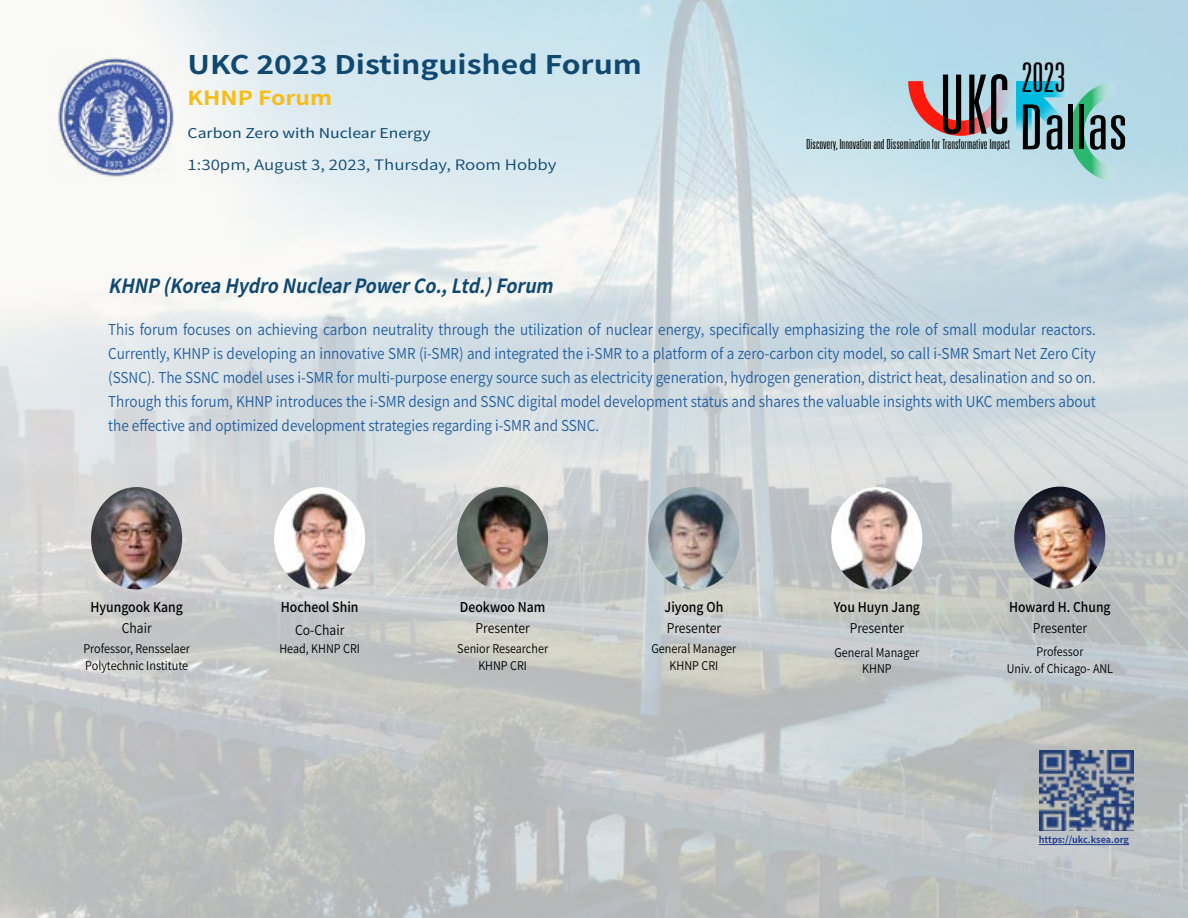
<style>
.page{position:relative;width:1188px;height:918px;background:#fff}
.page>*{position:absolute;margin:0;border:0;box-sizing:border-box;transform-origin:0 0}
.t1{font:300 ultra-condensed 81.9px "Univers LT";color:#000;scale:.96 1}
.t2{font:300 ultra-condensed 62.25px "Univers 49";color:#000;scale:1.21 1}
.t3{font:300 ultra-condensed 41.4px "Univers 49";color:#000;scale:.96 1}
.t4{font:700 25.65px "Source Han Sans K";color:#0f4972;scale:1.17 1}
.t5{font:italic 700 19.5px "Source Han Sans K";color:#0f4972;scale:.91 1}
.t6{font:700 19.5px "Source Han Sans K";color:#f8bc16;scale:1.17 1}
.t7{font:15px/24px "Source Han Sans K";color:#215e9e;text-align:justify;scale:.91 1}
.t8{font:14.4px "Source Han Sans K";color:#0f4972;scale:1.17 1}
.t9{font:300 ultra-condensed 13.95px "Univers LT";color:#000;scale:.96 1}
.t10{font:500 13.5px "Source Han Sans K";color:#000;scale:.91 1}
.t11{font:13.5px "Source Han Sans K";color:#000;scale:.91 1}
.t12{font:13.5px "Source Han Sans K";color:#0f4972;scale:1.17 1}
.t13{font:500 13.5px "Source Han Sans K";color:#000;scale:.9 1}
.t14{font:12px/16.5px "Source Han Sans K";color:#000;text-align:center;scale:.91 1}
.t15{font:12px/16.5px "Source Han Sans K";color:#000;text-align:center;scale:.9 1}
.t16{font:700 9.3px "Source Han Sans K";color:#25408f}
</style>
<div class="page">
<img style="left:0;top:0;width:1188px;height:918px">
<svg style="left:901px;top:66px;width:233px;height:117px;background:#adced6"></svg>
<img style="left:54px;top:54px;width:122px;height:123px">
<img style="left:91px;top:487px;width:91px;height:102px">
<img style="left:1040px;top:750px;width:93px;height:80px">
<hr style="left:1039px;top:844px;width:90px;height:1px;background:#25408f">
<img style="left:274px;top:487px;width:91px;height:102px">
<img style="left:457px;top:487px;width:91px;height:102px">
<img style="left:648px;top:487px;width:91px;height:102px">
<img style="left:831px;top:487px;width:91px;height:102px">
<img style="left:1014px;top:487px;width:91px;height:102px">
<h3 class="t4" style="left:188px;top:51px;width:390px">UKC 2023 Distinguished Forum</h3>
<h3 class="t6" style="left:188px;top:87px;width:125px">KHNP Forum</h3>
<p class="t12" style="left:188px;top:125px;width:209px">Carbon Zero with Nuclear Energy</p>
<p class="t8" style="left:188px;top:157px;width:317px">1:30pm, August 3, 2023, Thursday, Room Hobby</p>
<h1 class="t1" style="left:939px;top:62px;width:74px">UKC</h1>
<p class="t9" style="left:806px;top:137px;width:214px">Discovery, Innovation and Dissemination forTransformative Impact</p>
<h3 class="t3" style="left:1022px;top:56px;width:47px">2023</h3>
<h2 class="t2" style="left:1019px;top:95px;width:92px">Dallas</h2>
<h3 class="t5" style="left:108px;top:275px;width:502px">KHNP(KoreaHydroNuclearPowerCo.,Ltd.)Forum</h3>
<p class="t7" style="left:108px;top:318px;width:1087px">This forum focuses on achieving carbon neutrality through the utilization of nuclear energy, specifically emphasizing the role of small modular reactors.<br>Currently, KHNP is developing an innovative SMR (i-SMR) and integrated the i-SMR to a platform of a zero-carbon city model, so call i-SMR Smart Net Zero City (SSNC). The SSNC model uses i-SMR for multi-purpose energy source such as electricity generation, hydrogen generation, district heat, desalination and so on.<br>Through this forum, KHNP introduces the i-SMR design and SSNC digital model development status and shares the valuable insights with UKC members about the effective and optimized development strategies regarding i-SMR and SSNC.</p>
<p class="t10" style="left:90px;top:600px;width:103px">Hyungook Kang</p>
<p class="t11" style="left:122px;top:621px;width:34px">Chair</p>
<p class="t14" style="left:83px;top:641px;width:119px;text-align:left">Professor, Rensselaer<br>Polytechnic Institute</p>
<p class="t10" style="left:281px;top:600px;width:87px">Hocheol Shin</p>
<p class="t11" style="left:295px;top:622px;width:56px">Co-Chair</p>
<p class="t14" style="left:279px;top:641px;width:90px">Head, KHNP CRI</p>
<p class="t10" style="left:460px;top:600px;width:95px">Deokwoo Nam</p>
<p class="t11" style="left:476px;top:621px;width:61px">Presenter</p>
<p class="t14" style="left:457px;top:641px;width:101px">Senior Researcher<br>KHNP CRI</p>
<p class="t10" style="left:665px;top:600px;width:66px">Jiyong Oh</p>
<p class="t10" style="left:834px;top:600px;width:96px">You Huyn Jang</p>
<p class="t11" style="left:667px;top:621px;width:61px">Presenter</p>
<p class="t11" style="left:850px;top:621px;width:61px">Presenter</p>
<p class="t13" style="left:1009px;top:599px;width:114px">Howard H. Chung</p>
<p class="t11" style="left:1033px;top:620px;width:61px">Presenter</p>
<p class="t14" style="left:651px;top:641px;width:95px">General Manager<br>KHNP CRI</p>
<p class="t14" style="left:834px;top:645px;width:95px">General Manager<br>KHNP</p>
<p class="t15" style="left:1007px;top:644px;width:120px">Professor<br>Univ. of Chicago- ANL</p>
<p class="t16" style="left:1039px;top:835px;width:92px">https://ukc.ksea.org</p>
</div>
